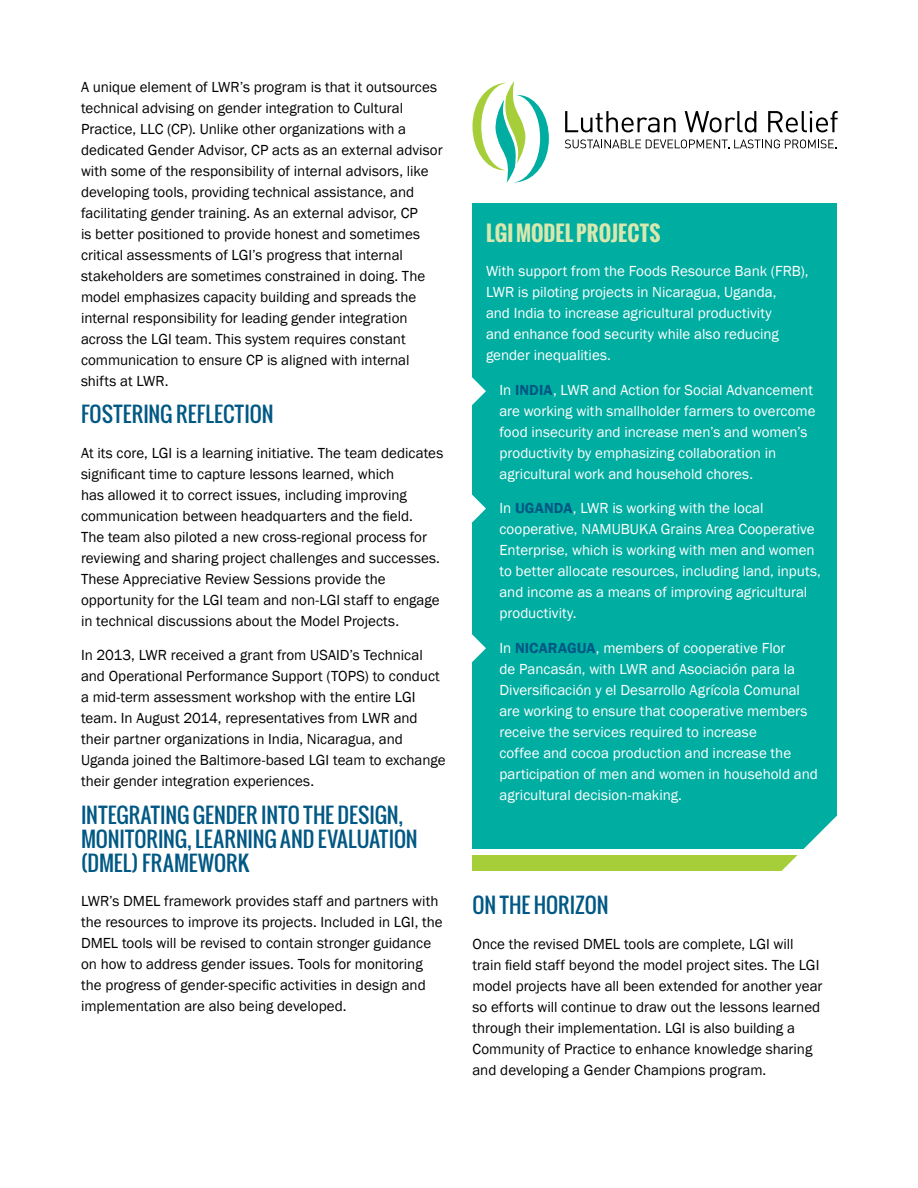
<style>
.page{position:relative;width:918px;height:1188px;background:#fff}
.page>*{position:absolute;margin:0;border:0;box-sizing:border-box;transform-origin:0 0}
.t1{font:21px/24px "Oswald";color:#005884}
.t2{font:700 21px "Oswald";letter-spacing:.005em;color:#d9e8ae}
.t3{font:15px/21px "Franklin Gothic";color:#000}
.t4{font:15px/21px "Franklin Gothic";color:#fff}
.s1{font-weight:600;color:#005884}
</style>
<div class="page">
<hr style="left:0;top:1111px;width:1px;height:52px;background:#005884">
<div style="left:472px;top:203px;width:365px;height:646px;background:#00ada1"></div>
<svg style="left:565px;top:111px;width:111px;height:21px"></svg>
<svg style="left:685px;top:111px;width:71px;height:21px"></svg>
<svg style="left:768px;top:111px;width:70px;height:21px"></svg>
<svg style="left:565px;top:139px;width:272px;height:9px"></svg>
<svg style="left:472px;top:81px;width:77px;height:102px"></svg>
<div style="left:472px;top:856px;width:365px;height:15px;background:#a6ce39"></div>
<svg style="left:781px;top:815px;width:56px;height:56px"></svg>
<svg style="left:472px;top:377px;width:14px;height:28px"></svg>
<svg style="left:472px;top:494px;width:14px;height:29px"></svg>
<svg style="left:472px;top:634px;width:14px;height:28px"></svg>
<p class="t3" style="left:81px;top:76px;width:363px">A unique element of LWR’s program is that it outsources technical advising on gender integration to Cultural Practice, LLC (CP). Unlike other organizations with a dedicated Gender Advisor, CP acts as an external advisor with some of the responsibility of internal advisors, like developing tools, providing technical assistance, and facilitating gender training. As an external advisor, CP<br>is better positioned to provide honest and sometimes critical assessments of LGI’s progress that internal stakeholders are sometimes constrained in doing. The model emphasizes capacity building and spreads the internal responsibility for leading gender integration across the LGI team. This system requires constant communication to ensure CP is aligned with internal shifts at LWR.</p>
<h1 class="t1" style="left:81px;top:402px;width:194px">FOSTERING REFLECTION</h1>
<p class="t3" style="left:81px;top:442px;width:364px">At its core, LGI is a learning initiative. The team dedicates significant time to capture lessons learned, which<br>has allowed it to correct issues, including improving communication between headquarters and the field.<br>The team also piloted a new cross-regional process for reviewing and sharing project challenges and successes.<br>These Appreciative Review Sessions provide the opportunity for the LGI team and non-LGI staff to engage in technical discussions about the Model Projects.</p>
<p class="t3" style="left:81px;top:645px;width:366px">In 2013, LWR received a grant from USAID’s Technical and Operational Performance Support (TOPS) to conduct a mid-term assessment workshop with the entire LGI team. In August 2014, representatives from LWR and their partner organizations in India, Nicaragua, and Uganda joined the Baltimore-based LGI team to exchange their gender integration experiences.</p>
<h1 class="t1" style="left:81px;top:802px;width:338px">INTEGRATING GENDER INTO THE DESIGN,<br>MONITORING, LEARNING AND EVALUATION (DMEL) FRAMEWORK</h1>
<p class="t3" style="left:81px;top:891px;width:363px">LWR’s DMEL framework provides staff and partners with the resources to improve its projects. Included in LGI, the DMEL tools will be revised to contain stronger guidance on how to address gender issues. Tools for monitoring the progress of gender-specific activities in design and implementation are also being developed.</p>
<h1 class="t1" style="left:472px;top:893px;width:138px">ON THE HORIZON</h1>
<h1 class="t2" style="left:486px;top:217px;width:176px">LGI MODEL PROJECTS</h1>
<p class="t4" style="left:486px;top:261px;width:324px">With support from the Foods Resource Bank (FRB), LWR is piloting projects in Nicaragua, Uganda,<br>and India to increase agricultural productivity<br>and enhance food security while also reducing gender inequalities.</p>
<p class="t4" style="left:500px;top:379px;width:318px">In <span class="s1">INDIA</span>, LWR and Action for Social Advancement are working with smallholder farmers to overcome food insecurity and increase men’s and women’s productivity by emphasizing collaboration in agricultural work and household chores.</p>
<p class="t4" style="left:500px;top:498px;width:323px">In <span class="s1">UGANDA</span>, LWR is working with the local cooperative, NAMUBUKA Grains Area Cooperative Enterprise, which is working with men and women to better allocate resources, including land, inputs, and income as a means of improving agricultural productivity.</p>
<p class="t4" style="left:500px;top:637px;width:320px">In <span class="s1">NICARAGUA</span>, members of cooperative Flor<br>de Pancasán, with LWR and Asociación para la Diversificación y el Desarrollo Agrícola Comunal are working to ensure that cooperative members receive the services required to increase<br>coffee and cocoa production and increase the participation of men and women in household and agricultural decision-making.</p>
<p class="t3" style="left:472px;top:934px;width:351px">Once the revised DMEL tools are complete, LGI will train field staff beyond the model project sites. The LGI model projects have all been extended for another year so efforts will continue to draw out the lessons learned through their implementation. LGI is also building a Community of Practice to enhance knowledge sharing and developing a Gender Champions program.</p>
</div>
